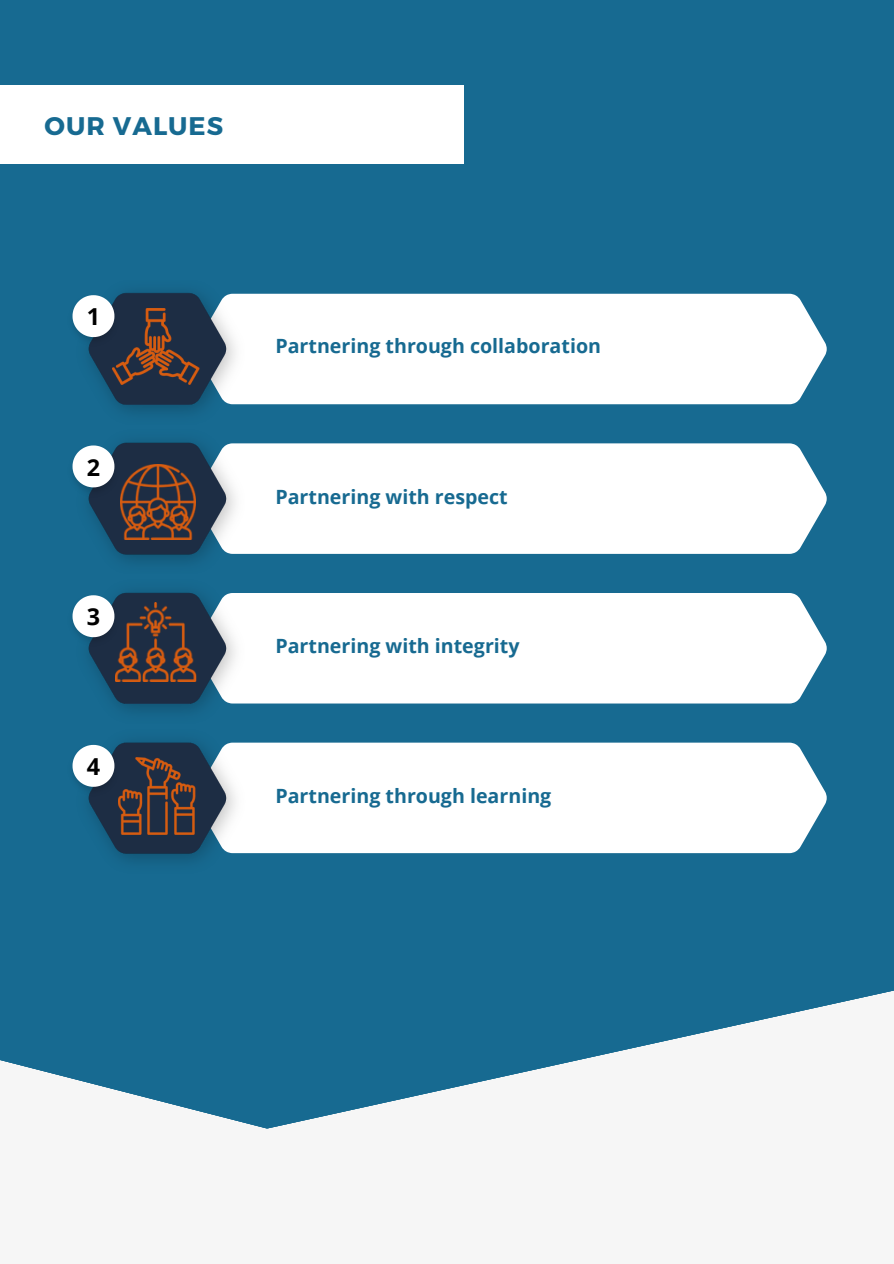
<style>
.page{position:relative;width:894px;height:1264px;background:#fff}
.page>*{position:absolute;margin:0;border:0;box-sizing:border-box;transform-origin:0 0}
.t1{font:700 25.5px "Montserrat";letter-spacing:.04em;color:#176a91}
.t2{font:700 23.4px "Open Sans";color:#000}
.t3{font:700 19.65px "Open Sans";color:#176a91}
</style>
<div class="page">
<div style="left:0;top:0;width:893px;height:1263px;background:#176a91"></div>
<div style="left:246px;top:294px;width:580px;height:110px;background:#fff"></div>
<img style="left:88px;top:291px;width:158px;height:122px">
<div style="left:246px;top:443px;width:580px;height:111px;background:#fff"></div>
<img style="left:88px;top:441px;width:158px;height:122px">
<div style="left:246px;top:593px;width:580px;height:110px;background:#fff"></div>
<img style="left:88px;top:591px;width:158px;height:121px">
<div style="left:246px;top:742px;width:580px;height:111px;background:#fff"></div>
<img style="left:88px;top:741px;width:158px;height:121px">
<img style="left:81px;top:294px;width:39px;height:53px">
<svg style="left:72px;top:295px;width:42px;height:42px"></svg>
<img style="left:80px;top:444px;width:40px;height:53px">
<svg style="left:72px;top:445px;width:42px;height:42px"></svg>
<img style="left:81px;top:594px;width:39px;height:52px">
<svg style="left:72px;top:595px;width:42px;height:42px"></svg>
<img style="left:81px;top:743px;width:39px;height:53px">
<svg style="left:72px;top:745px;width:42px;height:41px"></svg>
<img style="left:118px;top:758px;width:78px;height:76px">
<img style="left:112px;top:308px;width:88px;height:77px">
<img style="left:120px;top:464px;width:76px;height:75px">
<img style="left:115px;top:602px;width:81px;height:79px">
<div style="left:0;top:86px;width:464px;height:77px;background:#fff"></div>
<svg style="left:0;top:991px;width:893px;height:272px;fill:#f6f6f6"></svg>
<p class="t1" style="left:45px;top:109px;width:180px">OUR VALUES</p>
<p class="t2" style="left:87px;top:300px;width:15px">1</p>
<p class="t2" style="left:87px;top:450px;width:15px">2</p>
<p class="t2" style="left:87px;top:600px;width:15px">3</p>
<p class="t2" style="left:87px;top:750px;width:15px">4</p>
<p class="t3" style="left:275px;top:332px;width:327px">Partnering through collaboration</p>
<p class="t3" style="left:275px;top:482px;width:234px">Partnering with respect</p>
<p class="t3" style="left:275px;top:632px;width:245px">Partnering with integrity</p>
<p class="t3" style="left:275px;top:782px;width:277px">Partnering through learning</p>
</div>
